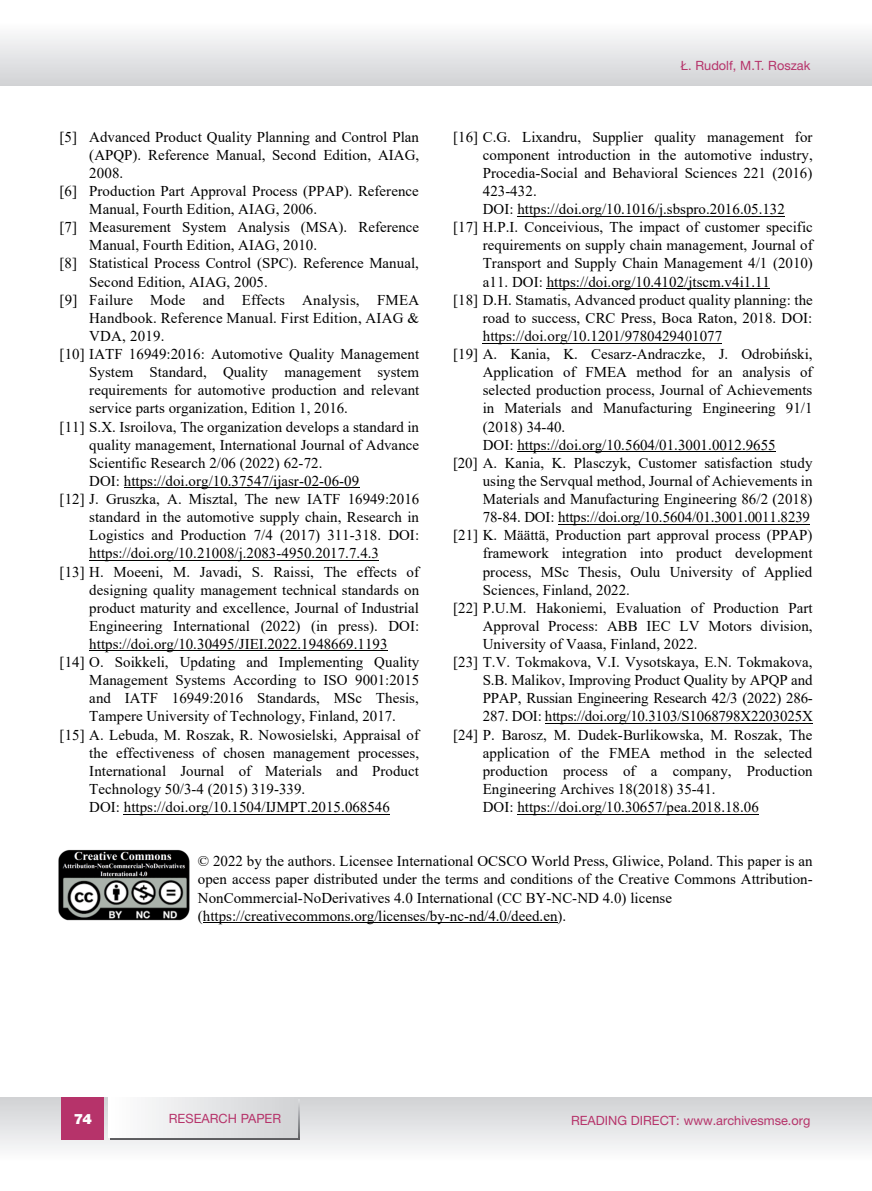
<style>
.page{position:relative;width:872px;height:1191px;background:#fff}
.page>*{position:absolute;margin:0;border:0;box-sizing:border-box;transform-origin:0 0}
.t1{font:15px/18.1px "Times New Roman";letter-spacing:.005em;color:#000}
.t2{font:15px "Times New Roman";letter-spacing:-.015em;color:#000}
.t3{font:900 14.25px "Helvetica Neue LT Pro";color:#fff}
.t4{font:12.75px "Helvetica Neue LT Pro";color:#b6336a}
</style>
<div class="page">
<svg style="left:0;top:35px;width:871px;height:50px"></svg>
<svg style="left:0;top:1097px;width:871px;height:52px"></svg>
<div style="left:62px;top:1097px;width:42px;height:43px;background:#b6336a"></div>
<div style="left:111px;top:1099px;width:189px;height:41px;background:linear-gradient(to right,#fdfdfe,#d0d1d4)"></div>
<svg style="left:108px;top:1097px;width:190px;height:40px"></svg>
<hr style="left:124px;top:487px;width:235px;height:1px;background:#000">
<hr style="left:89px;top:560px;width:290px;height:1px;background:#000">
<hr style="left:89px;top:650px;width:298px;height:1px;background:#000">
<hr style="left:124px;top:813px;width:266px;height:1px;background:#000">
<hr style="left:517px;top:216px;width:268px;height:1px;background:#000">
<hr style="left:546px;top:288px;width:224px;height:1px;background:#000">
<hr style="left:483px;top:343px;width:239px;height:1px;background:#000">
<hr style="left:517px;top:451px;width:258px;height:1px;background:#000">
<hr style="left:558px;top:524px;width:252px;height:1px;background:#000">
<hr style="left:545px;top:723px;width:267px;height:1px;background:#000">
<hr style="left:517px;top:813px;width:242px;height:1px;background:#000">
<hr style="left:203px;top:922px;width:354px;height:1px;background:#000">
<img style="left:59px;top:850px;width:130px;height:71px">
<p class="t1" style="left:60px;top:127px;width:361px">[5] Advanced Product Quality Planning and Control Plan</p>
<p class="t1" style="left:89px;top:145px;width:331px">(APQP). Reference Manual, Second Edition, AIAG,</p>
<p class="t1" style="left:89px;top:163px;width:35px">2008.</p>
<p class="t1" style="left:60px;top:181px;width:361px">[6] Production Part Approval Process (PPAP). Reference</p>
<p class="t1" style="left:89px;top:199px;width:229px">Manual, Fourth Edition, AIAG, 2006.</p>
<p class="t1" style="left:60px;top:218px;width:361px">[7] Measurement System Analysis (MSA). Reference</p>
<p class="t1" style="left:89px;top:236px;width:229px">Manual, Fourth Edition, AIAG, 2010.</p>
<p class="t1" style="left:60px;top:254px;width:361px">[8] Statistical Process Control (SPC). Reference Manual,</p>
<p class="t1" style="left:89px;top:272px;width:180px">Second Edition, AIAG, 2005.</p>
<p class="t1" style="left:60px;top:290px;width:361px">[9] Failure Mode and Effects Analysis, FMEA</p>
<p class="t1" style="left:89px;top:308px;width:331px">Handbook. Reference Manual. First Edition, AIAG &amp;</p>
<p class="t1" style="left:89px;top:326px;width:77px">VDA, 2019.</p>
<p class="t1" style="left:60px;top:344px;width:361px">[10] IATF 16949:2016: Automotive Quality Management</p>
<p class="t1" style="left:89px;top:363px;width:331px">System Standard, Quality management system</p>
<p class="t1" style="left:89px;top:381px;width:331px">requirements for automotive production and relevant</p>
<p class="t1" style="left:89px;top:399px;width:260px">service parts organization, Edition 1, 2016.</p>
<p class="t1" style="left:60px;top:417px;width:361px">[11] S.X. Isroilova, The organization develops a standard in</p>
<p class="t1" style="left:89px;top:435px;width:331px">quality management, International Journal of Advance</p>
<p class="t1" style="left:89px;top:453px;width:235px">Scientific Research 2/06 (2022) 62-72.</p>
<p class="t1" style="left:89px;top:471px;width:271px">DOI: https://doi.org/10.37547/ijasr-02-06-09</p>
<p class="t1" style="left:60px;top:489px;width:361px">[12] J. Gruszka, A. Misztal, The new IATF 16949:2016</p>
<p class="t1" style="left:89px;top:507px;width:331px">standard in the automotive supply chain, Research in</p>
<p class="t1" style="left:89px;top:525px;width:331px">Logistics and Production 7/4 (2017) 311-318. DOI:</p>
<p class="t1" style="left:89px;top:544px;width:291px">https://doi.org/10.21008/j.2083-4950.2017.7.4.3</p>
<p class="t1" style="left:60px;top:562px;width:361px">[13] H. Moeeni, M. Javadi, S. Raissi, The effects of</p>
<p class="t1" style="left:89px;top:580px;width:331px">designing quality management technical standards on</p>
<p class="t1" style="left:89px;top:598px;width:331px">product maturity and excellence, Journal of Industrial</p>
<p class="t1" style="left:89px;top:616px;width:331px">Engineering International (2022) (in press). DOI:</p>
<p class="t1" style="left:89px;top:634px;width:300px">https://doi.org/10.30495/JIEI.2022.1948669.1193</p>
<p class="t1" style="left:60px;top:652px;width:361px">[14] O. Soikkeli, Updating and Implementing Quality</p>
<p class="t1" style="left:89px;top:670px;width:331px">Management Systems According to ISO 9001:2015</p>
<p class="t1" style="left:89px;top:689px;width:331px">and IATF 16949:2016 Standards, MSc Thesis,</p>
<p class="t1" style="left:89px;top:707px;width:308px">Tampere University of Technology, Finland, 2017.</p>
<p class="t1" style="left:60px;top:725px;width:361px">[15] A. Lebuda, M. Roszak, R. Nowosielski, Appraisal of</p>
<p class="t1" style="left:89px;top:743px;width:331px">the effectiveness of chosen management processes,</p>
<p class="t1" style="left:89px;top:761px;width:331px">International Journal of Materials and Product</p>
<p class="t1" style="left:89px;top:779px;width:217px">Technology 50/3-4 (2015) 319-339.</p>
<p class="t1" style="left:89px;top:797px;width:302px">DOI: https://doi.org/10.1504/IJMPT.2015.068546</p>
<p class="t4" style="left:681px;top:57px;width:131px">Ł. Rudolf, M.T. Roszak</p>
<p class="t1" style="left:453px;top:127px;width:361px">[16] C.G. Lixandru, Supplier quality management for</p>
<p class="t1" style="left:483px;top:145px;width:331px">component introduction in the automotive industry,</p>
<p class="t1" style="left:483px;top:163px;width:331px">Procedia-Social and Behavioral Sciences 221 (2016)</p>
<p class="t1" style="left:483px;top:181px;width:55px">423-432.</p>
<p class="t1" style="left:483px;top:199px;width:304px">DOI: https://doi.org/10.1016/j.sbspro.2016.05.132</p>
<p class="t1" style="left:453px;top:218px;width:361px">[17] H.P.I. Conceivious, The impact of customer specific</p>
<p class="t1" style="left:483px;top:236px;width:331px">requirements on supply chain management, Journal of</p>
<p class="t1" style="left:483px;top:254px;width:332px">Transport and Supply Chain Management 4/1 (2010)</p>
<p class="t1" style="left:483px;top:272px;width:289px">a11. DOI: https://doi.org/10.4102/jtscm.v4i1.11</p>
<p class="t1" style="left:453px;top:290px;width:361px">[18] D.H. Stamatis, Advanced product quality planning: the</p>
<p class="t1" style="left:483px;top:308px;width:331px">road to success, CRC Press, Boca Raton, 2018. DOI:</p>
<p class="t1" style="left:483px;top:326px;width:241px">https://doi.org/10.1201/9780429401077</p>
<p class="t1" style="left:453px;top:344px;width:361px">[19] A. Kania, K. Cesarz-Andraczke, J. Odrobiński,</p>
<p class="t1" style="left:483px;top:363px;width:331px">Application of FMEA method for an analysis of</p>
<p class="t1" style="left:483px;top:381px;width:331px">selected production process, Journal of Achievements</p>
<p class="t1" style="left:483px;top:399px;width:331px">in Materials and Manufacturing Engineering 91/1</p>
<p class="t1" style="left:483px;top:417px;width:84px">(2018) 34-40.</p>
<p class="t1" style="left:483px;top:435px;width:294px">DOI: https://doi.org/10.5604/01.3001.0012.9655</p>
<p class="t1" style="left:453px;top:453px;width:361px">[20] A. Kania, K. Plasczyk, Customer satisfaction study</p>
<p class="t1" style="left:483px;top:471px;width:331px">using the Servqual method, Journal of Achievements in</p>
<p class="t1" style="left:483px;top:489px;width:331px">Materials and Manufacturing Engineering 86/2 (2018)</p>
<p class="t1" style="left:483px;top:507px;width:329px">78-84. DOI: https://doi.org/10.5604/01.3001.0011.8239</p>
<p class="t1" style="left:453px;top:525px;width:361px">[21] K. Määttä, Production part approval process (PPAP)</p>
<p class="t1" style="left:483px;top:544px;width:331px">framework integration into product development</p>
<p class="t1" style="left:483px;top:562px;width:331px">process, MSc Thesis, Oulu University of Applied</p>
<p class="t1" style="left:483px;top:580px;width:149px">Sciences, Finland, 2022.</p>
<p class="t1" style="left:453px;top:598px;width:361px">[22] P.U.M. Hakoniemi, Evaluation of Production Part</p>
<p class="t1" style="left:483px;top:616px;width:331px">Approval Process: ABB IEC LV Motors division,</p>
<p class="t1" style="left:483px;top:634px;width:216px">University of Vaasa, Finland, 2022.</p>
<p class="t1" style="left:453px;top:652px;width:361px">[23] T.V. Tokmakova, V.I. Vysotskaya, E.N. Tokmakova,</p>
<p class="t1" style="left:483px;top:670px;width:331px">S.B. Malikov, Improving Product Quality by APQP and</p>
<p class="t2" style="left:483px;top:688px;width:332px">PPAP, Russian Engineering Research 42/3 (2022) 286-</p>
<p class="t2" style="left:483px;top:706px;width:332px">287. DOI: https://doi.org/10.3103/S1068798X2203025X</p>
<p class="t1" style="left:453px;top:725px;width:361px">[24] P. Barosz, M. Dudek-Burlikowska, M. Roszak, The</p>
<p class="t1" style="left:483px;top:743px;width:331px">application of the FMEA method in the selected</p>
<p class="t1" style="left:483px;top:761px;width:331px">production process of a company, Production</p>
<p class="t1" style="left:483px;top:779px;width:234px">Engineering Archives 18(2018) 35-41.</p>
<p class="t1" style="left:483px;top:797px;width:278px">DOI: https://doi.org/10.30657/pea.2018.18.06</p>
<p class="t1" style="left:198px;top:851px;width:616px">© 2022 by the authors. Licensee International OCSCO World Press, Gliwice, Poland. This paper is an open access paper distributed under the terms and conditions of the Creative Commons Attribution-NonCommercial-NoDerivatives 4.0 International (CC BY-NC-ND 4.0) license (https://creativecommons.org/licenses/by-nc-nd/4.0/deed.en).</p>
<p class="t3" style="left:74px;top:1110px;width:20px">74</p>
<p class="t4" style="left:169px;top:1110px;width:114px">RESEARCH PAPER</p>
<p class="t4" style="left:571px;top:1112px;width:241px">READING DIRECT: www.archivesmse.org</p>
</div>
